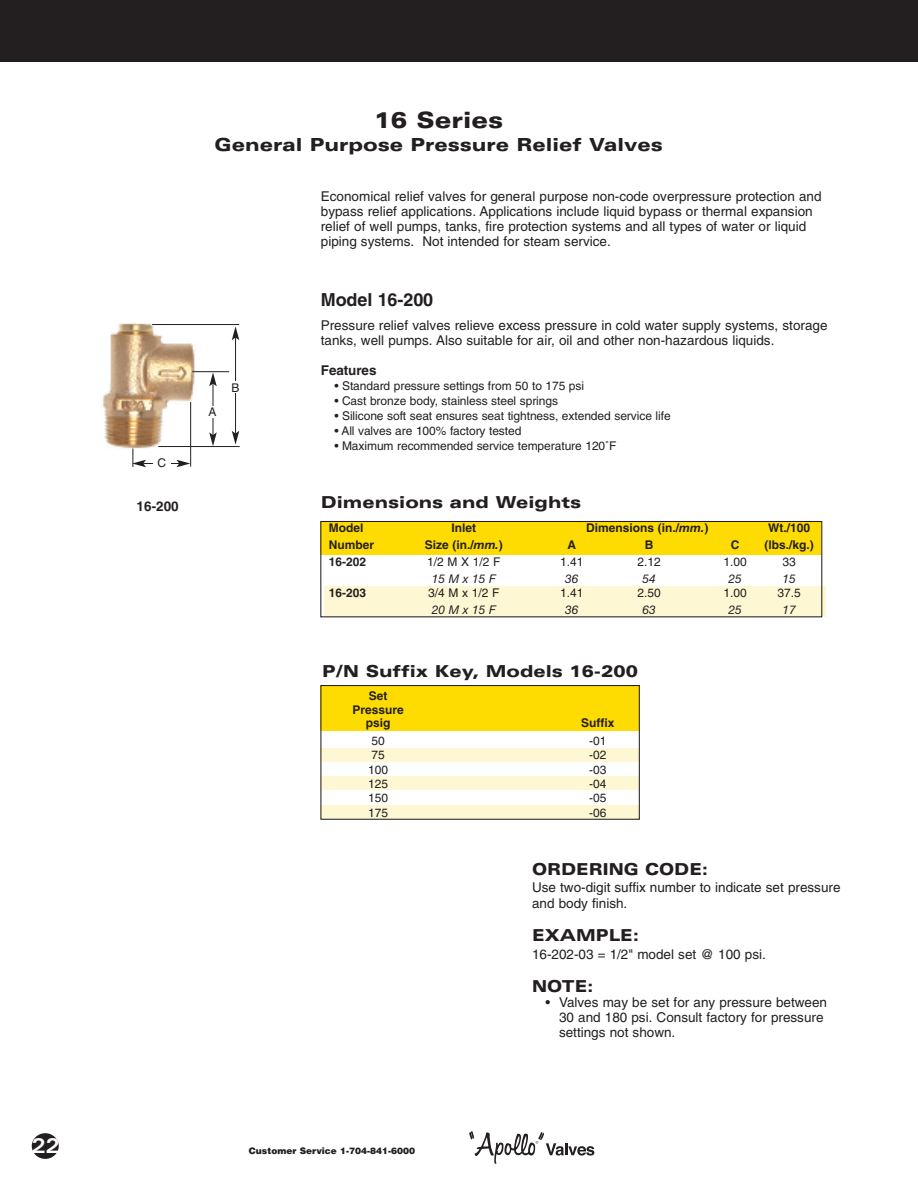
<style>
.page{position:relative;width:918px;height:1188px;background:#fff}
.page>*{position:absolute;margin:0;border:0;box-sizing:border-box;transform-origin:0 0}
.t1{font:900 expanded 22.5px "Univers";color:#231f20}
.t2{font:700 expanded 21px "Univers";color:#fff;scale:.9 1}
.t3{font:900 expanded 18px "Univers";color:#231f20}
.t4{font:700 18px "Helvetica";letter-spacing:-.005em;color:#231f20}
.t5{font:900 expanded 16.5px "Univers";color:#231f20}
.t6{font:900 expanded 16.5px "Univers";color:#231f20;scale:.95 1}
.t7{font:13.5px/15px "Helvetica";color:#231f20}
.t8{font:700 13.5px "Helvetica";letter-spacing:-.005em;color:#231f20}
.t9{font:12px "Helvetica";letter-spacing:-.005em;color:#231f20}
.t10{font:700 12px/13.5px "Helvetica";color:#231f20;text-align:center}
.t11{font:italic 12px "Helvetica Neue";color:#231f20}
.t12{font:900 9px "Helvetica";color:#231f20}
.s1{font-family:"Helvetica Neue";font-style:italic}
</style>
<div class="page">
<svg style="left:469px;top:1131px;width:125px;height:33px"></svg>
<div style="left:32px;top:1133px;width:27px;height:26px;background:#231f20;border-radius:50%"></div>
<div style="left:324px;top:586px;width:502px;height:31px;background:#fef7d4"></div>
<div style="left:320px;top:521px;width:501px;height:34px;background:#ffdc01"></div>
<div style="left:321px;top:748px;width:318px;height:13px;background:#fef7d4"></div>
<div style="left:321px;top:776px;width:318px;height:14px;background:#fef7d4"></div>
<div style="left:321px;top:806px;width:318px;height:13px;background:#fef7d4"></div>
<div style="left:321px;top:685px;width:318px;height:46px;background:#ffdc01"></div>
<div style="left:320px;top:685px;width:320px;height:135px;border:1px solid #231f20"></div>
<img style="left:103px;top:323px;width:116px;height:139px">
<hr style="left:192px;top:371px;width:37px;height:1px;background:#231f20">
<hr style="left:152px;top:324px;width:87px;height:1px;background:#231f20">
<hr style="left:158px;top:446px;width:82px;height:1px;background:#231f20">
<hr style="left:190px;top:402px;width:1px;height:65px;background:#231f20">
<hr style="left:213px;top:384px;width:1px;height:51px;background:#231f20">
<svg style="left:209px;top:372px;width:8px;height:14px"></svg>
<svg style="left:209px;top:432px;width:8px;height:14px"></svg>
<hr style="left:235px;top:338px;width:1px;height:95px;background:#231f20">
<svg style="left:232px;top:326px;width:7px;height:14px"></svg>
<svg style="left:232px;top:431px;width:7px;height:14px"></svg>
<hr style="left:143px;top:463px;width:36px;height:1px;background:#231f20">
<svg style="left:132px;top:448px;width:14px;height:19px"></svg>
<svg style="left:176px;top:460px;width:14px;height:7px"></svg>
<div style="left:153px;top:457px;width:17px;height:12px;background:#fff"></div>
<div style="left:204px;top:406px;width:17px;height:11px;background:#fff"></div>
<div style="left:227px;top:382px;width:17px;height:11px;background:#fff"></div>
<div style="left:320px;top:521px;width:502px;height:96px;border:1px solid #231f20"></div>
<div style="left:0;top:0;width:918px;height:61px;background:#231f20"></div>
<h1 class="t1" style="left:374px;top:107px;width:131px">16 Series</h1>
<h3 class="t3" style="left:215px;top:135px;width:450px">General Purpose Pressure Relief Valves</h3>
<p class="t9" style="left:157px;top:456px;width:10px">C</p>
<p class="t8" style="left:137px;top:498px;width:44px">16-200</p>
<p class="t9" style="left:209px;top:405px;width:10px">A</p>
<p class="t9" style="left:232px;top:381px;width:10px">B</p>
<p class="t7" style="left:321px;top:189px;width:502px">Economical relief valves for general purpose non-code overpressure protection and bypass relief applications. Applications include liquid bypass or thermal expansion relief of well pumps, tanks, fire protection systems and all types of water or liquid piping systems. Not intended for steam service.</p>
<h3 class="t4" style="left:321px;top:289px;width:114px">Model 16-200</h3>
<p class="t7" style="left:321px;top:318px;width:508px">Pressure relief valves relieve excess pressure in cold water supply systems, storage tanks, well pumps. Also suitable for air, oil and other non-hazardous liquids.</p>
<p class="t8" style="left:321px;top:362px;width:57px">Features</p>
<p class="t9" style="left:334px;top:379px;width:251px">• Standard pressure settings from 50 to 175 psi</p>
<p class="t9" style="left:334px;top:394px;width:225px">• Cast bronze body, stainless steel springs</p>
<p class="t9" style="left:334px;top:409px;width:338px">• Silicone soft seat ensures seat tightness, extended service life</p>
<p class="t9" style="left:334px;top:424px;width:189px">• All valves are 100% factory tested</p>
<p class="t9" style="left:334px;top:439px;width:284px">• Maximum recommended service temperature 120˚F</p>
<p class="t5" style="left:321px;top:492px;width:262px">Dimensions and Weights</p>
<p class="t10" style="left:329px;top:521px;width:36px">Model</p>
<p class="t10" style="left:452px;top:521px;width:26px">Inlet</p>
<p class="t10" style="left:586px;top:521px;width:124px">Dimensions (in./<span class="s1">mm.</span>)</p>
<p class="t10" style="left:768px;top:521px;width:44px">Wt./100</p>
<p class="t10" style="left:329px;top:537px;width:47px">Number</p>
<p class="t10" style="left:425px;top:537px;width:80px">Size (in./<span class="s1">mm.</span>)</p>
<p class="t10" style="left:568px;top:537px;width:10px">A</p>
<p class="t10" style="left:645px;top:537px;width:10px">B</p>
<p class="t10" style="left:731px;top:537px;width:10px">C</p>
<p class="t10" style="left:764px;top:537px;width:51px">(lbs./kg.)</p>
<p class="t10" style="left:329px;top:555px;width:39px">16-202</p>
<p class="t9" style="left:427px;top:555px;width:75px">1/2 M X 1/2 F</p>
<p class="t9" style="left:560px;top:555px;width:25px">1.41</p>
<p class="t9" style="left:637px;top:555px;width:25px">2.12</p>
<p class="t9" style="left:724px;top:555px;width:25px">1.00</p>
<p class="t9" style="left:783px;top:555px;width:15px">33</p>
<p class="t11" style="left:432px;top:572px;width:66px">15 M x 15 F</p>
<p class="t11" style="left:565px;top:572px;width:15px">36</p>
<p class="t11" style="left:642px;top:572px;width:15px">54</p>
<p class="t11" style="left:729px;top:572px;width:15px">25</p>
<p class="t11" style="left:782px;top:572px;width:15px">15</p>
<p class="t10" style="left:329px;top:586px;width:39px">16-203</p>
<p class="t9" style="left:428px;top:586px;width:73px">3/4 M x 1/2 F</p>
<p class="t9" style="left:560px;top:586px;width:25px">1.41</p>
<p class="t9" style="left:637px;top:586px;width:25px">2.50</p>
<p class="t9" style="left:724px;top:586px;width:25px">1.00</p>
<p class="t9" style="left:778px;top:586px;width:25px">37.5</p>
<p class="t11" style="left:432px;top:603px;width:66px">20 M x 15 F</p>
<p class="t11" style="left:565px;top:603px;width:15px">36</p>
<p class="t11" style="left:642px;top:603px;width:15px">63</p>
<p class="t11" style="left:729px;top:603px;width:15px">25</p>
<p class="t11" style="left:782px;top:603px;width:15px">17</p>
<p class="t5" style="left:322px;top:661px;width:317px">P/N Suffix Key, Models 16-200</p>
<p class="t10" style="left:353px;top:689px;width:53px">Set<br>Pressure psig</p>
<p class="t10" style="left:581px;top:716px;width:35px">Suffix</p>
<p class="t9" style="left:372px;top:734px;width:15px">50</p>
<p class="t9" style="left:589px;top:734px;width:19px">-01</p>
<p class="t9" style="left:372px;top:748px;width:15px">75</p>
<p class="t9" style="left:589px;top:748px;width:19px">-02</p>
<p class="t9" style="left:368px;top:762px;width:22px">100</p>
<p class="t9" style="left:589px;top:762px;width:19px">-03</p>
<p class="t9" style="left:368px;top:777px;width:22px">125</p>
<p class="t9" style="left:589px;top:777px;width:19px">-04</p>
<p class="t9" style="left:368px;top:791px;width:22px">150</p>
<p class="t9" style="left:589px;top:791px;width:19px">-05</p>
<p class="t9" style="left:368px;top:806px;width:22px">175</p>
<p class="t9" style="left:589px;top:806px;width:19px">-06</p>
<p class="t6" style="left:532px;top:859px;width:187px">ORDERING CODE:</p>
<p class="t7" style="left:532px;top:879px;width:310px;line-height:16.2px">Use two-digit suffix number to indicate set pressure and body finish.</p>
<p class="t6" style="left:532px;top:926px;width:114px">EXAMPLE:</p>
<p class="t7" style="left:532px;top:947px;width:235px">16-202-03 = 1/2" model set @ 100 psi.</p>
<p class="t6" style="left:532px;top:976px;width:66px">NOTE:</p>
<p class="t7" style="left:559px;top:994px;width:270px;text-indent:-14px">• Valves may be set for any pressure between<br>30 and 180 psi. Consult factory for pressure settings not shown.</p>
<h2 class="t2" style="left:32px;top:1134px;width:33px">22</h2>
<p class="t12" style="left:249px;top:1145px;width:168px">Customer Service 1-704-841-6000</p>
</div>
